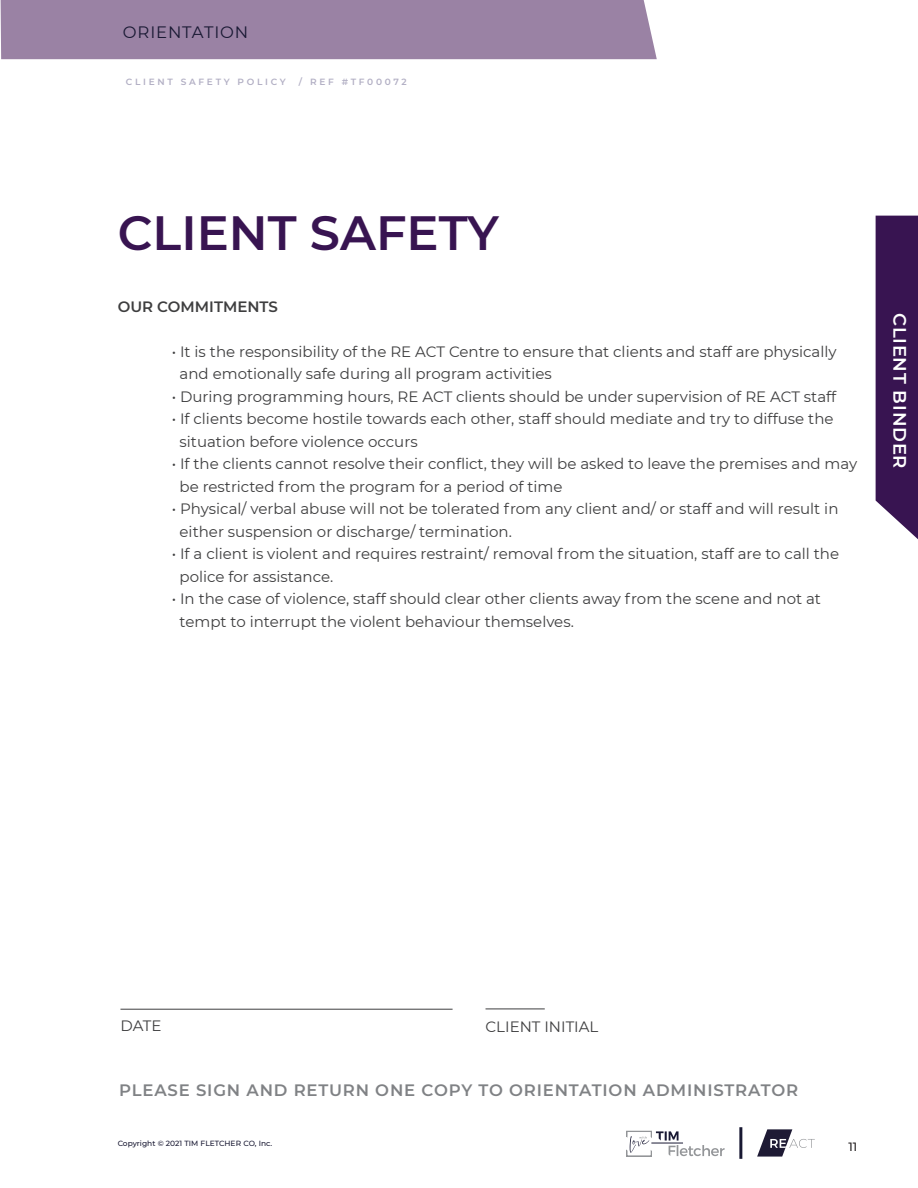
<style>
.page{position:relative;width:918px;height:1188px;background:#fff}
.page>*{position:absolute;margin:0;border:0;box-sizing:border-box;transform-origin:0 0}
.t1{font:600 48px "Montserrat";color:#381451}
.t2{font:600 18px "Montserrat";letter-spacing:.04em;color:#fff}
.t3{font:600 16.5px "Montserrat";letter-spacing:.05em;color:#808285}
.t4{font:16.5px "Montserrat";letter-spacing:.05em;color:#191933}
.t5{font:15px/22.5px "Montserrat";color:#3e3e3f}
.t6{font:600 15px "Montserrat";color:#3e3e3f}
.t7{font:500 12px "Montserrat";color:#231f20}
.t8{font:600 9px "Montserrat";letter-spacing:.3em;color:#b2afc4}
.t9{font:500 7.5px "Montserrat";color:#191933}
</style>
<div class="page">
<hr style="left:120px;top:1009px;width:333px;height:1px;background:#3e3e3f">
<hr style="left:486px;top:1009px;width:59px;height:1px;background:#3e3e3f">
<div style="left:1px;top:0;width:656px;height:59px;background:#9a82a4"></div>
<div style="left:876px;top:216px;width:42px;height:323px;background:#381451"></div>
<svg style="left:626px;top:1131px;width:99px;height:26px"></svg>
<hr style="left:739px;top:1127px;width:3px;height:32px;background:#191933">
<svg style="left:757px;top:1129px;width:58px;height:28px"></svg>
<p class="t4" style="left:123px;top:20px;width:127px">ORIENTATION</p>
<p class="t8" style="left:126px;top:76px;width:162px">CLIENT SAFETY POLICY</p>
<p class="t8" style="left:299px;top:76px;width:110px">/ REF #TF00072</p>
<p class="t1" style="left:118px;top:199px;width:383px">CLIENT SAFETY</p>
<p class="t6" style="left:118px;top:296px;width:162px">OUR COMMITMENTS</p>
<p class="t5" style="left:180px;top:339px;width:658px;text-indent:-8px">• It is the responsibility of the RE ACT Centre to ensure that clients and staff are physically and emotionally safe during all program activities</p>
<p class="t5" style="left:172px;top:384px;width:666px">• During programming hours, RE ACT clients should be under supervision of RE ACT staff</p>
<p class="t5" style="left:180px;top:407px;width:656px;text-indent:-8px">• If clients become hostile towards each other, staff should mediate and try to diffuse the situation before violence occurs</p>
<p class="t5" style="left:180px;top:452px;width:679px;text-indent:-8px">• If the clients cannot resolve their conflict, they will be asked to leave the premises and may be restricted from the program for a period of time</p>
<p class="t5" style="left:180px;top:497px;width:660px;text-indent:-8px">• Physical/ verbal abuse will not be tolerated from any client and/ or staff and will result in either suspension or discharge/ termination.</p>
<p class="t5" style="left:180px;top:542px;width:661px;text-indent:-8px">• If a client is violent and requires restraint/ removal from the situation, staff are to call the police for assistance.</p>
<p class="t5" style="left:180px;top:587px;width:643px;text-indent:-8px">• In the case of violence, staff should clear other clients away from the scene and not at tempt to interrupt the violent behaviour themselves.</p>
<p class="t2" style="left:913px;top:313px;width:157px;rotate:90deg">CLIENT BINDER</p>
<p class="t5" style="left:120px;top:1014px;width:43px">DATE</p>
<p class="t5" style="left:486px;top:1015px;width:114px">CLIENT INITIAL</p>
<p class="t3" style="left:119px;top:1078px;width:680px">PLEASE SIGN AND RETURN ONE COPY TO ORIENTATION ADMINISTRATOR</p>
<p class="t9" style="left:118px;top:1139px;width:156px">Copyright © 2021 TIM FLETCHER CO, Inc.</p>
<p class="t7" style="left:848px;top:1138px;width:10px">11</p>
</div>
